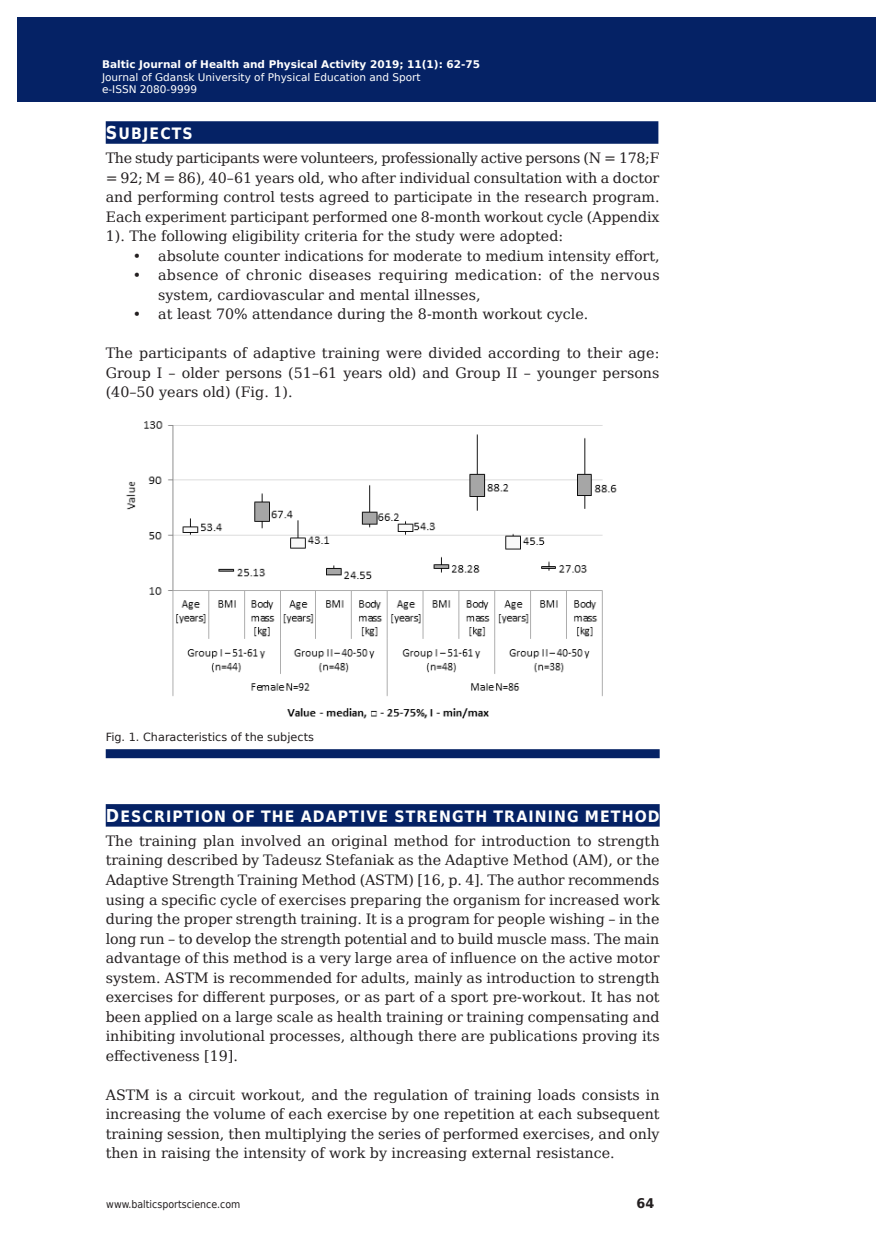
<style>
.page{position:relative;width:893px;height:1255px;background:#fff}
.page>*{position:absolute;margin:0;border:0;box-sizing:border-box;transform-origin:0 0}
.t1{font:700 15.75px "DejaVu Sans Condensed";letter-spacing:.07em;color:#fff}
.t2{font:14.25px/19.5px "DejaVu Serif";color:#231f20;text-align:justify}
.t3{font:14.25px/19.5px "DejaVu Serif";letter-spacing:.02em;color:#231f20}
.t4{font:700 13.35px "DejaVu Sans";color:#231f20;scale:.96 1}
.t5{font:11.25px "DejaVu Sans";color:#231f20}
.t6{font:10.5px/12.6px "DejaVu Sans";color:#fff}
.t7{font:700 10.5px "DejaVu Sans";color:#fff}
.t8{font:10.5px "DejaVu Sans Condensed";color:#231f20}
.s1{font-size:17.85px}
</style>
<div class="page">
<div style="left:17px;top:17px;width:855px;height:85px;background:#052265"></div>
<div style="left:106px;top:121px;width:552px;height:23px;background:#052265"></div>
<div style="left:106px;top:749px;width:554px;height:9px;background:#052265"></div>
<div style="left:106px;top:804px;width:554px;height:22px;background:#052265"></div>
<img style="left:126px;top:421px;width:491px;height:298px">
<p class="t7" style="left:108px;top:55px;width:358px">Baltic Journal of Health and Physical Activity 2014; 1(1): 1-4</p>
<p class="t6" style="left:108px;top:70px;width:320px">Journal of Gdansk University of Physical Education and Sport e-I SN 2080-</p>
<p class="t7" style="left:102px;top:56px;width:380px">Baltic Journal of Health and Physical Activity 2019; 11(1): 62-75</p>
<p class="t6" style="left:102px;top:70px;width:320px">Journal of Gdansk University of Physical Education and Sport</p>
<p class="t6" style="left:102px;top:83px;width:102px">e-ISSN 2080-99999</p>
<p class="t1" style="left:106px;top:121px;width:89px"><span class="s1">S</span>UBJECTS</p>
<p class="t2" style="left:106px;top:148px;width:555px">The study participants were volunteers, professionally active persons (N = 178;F = 92; M = 86), 40–61 years old, who after individual consultation with a doctor and performing control tests agreed to participate in the research program.<br>Each experiment participant performed one 8-month workout cycle (Appendix 1). The following eligibility criteria for the study were adopted:</p>
<p class="t2" style="left:133px;top:245px;width:528px">• absolute counter indications for moderate to medium intensity effort,</p>
<p class="t3" style="left:158px;top:265px;width:503px;text-indent:-25px">• absence of chronic diseases requiring medication: of the nervous system, cardiovascular and mental illnesses,</p>
<p class="t2" style="left:133px;top:304px;width:457px">• at least 70% attendance during the 8-month workout cycle.</p>
<p class="t2" style="left:106px;top:343px;width:555px">The participants of adaptive training were divided according to their age:<br>Group I – older persons (51–61 years old) and Group II – younger persons (40–50 years old) (Fig. 1).</p>
<p class="t5" style="left:106px;top:727px;width:210px">Fig. 1. Characteristics of the subjects</p>
<p class="t1" style="left:106px;top:803px;width:555px"><span class="s1">D</span>ESCRIPTION OF THE ADAPTIVE STRENGTH TRAINING METHOD</p>
<p class="t2" style="left:106px;top:830px;width:555px">The training plan involved an original method for introduction to strength training described by Tadeusz Stefaniak as the Adaptive Method (AM), or the Adaptive Strength Training Method (ASTM) [16, p. 4]. The author recommends using a specific cycle of exercises preparing the organism for increased work during the proper strength training. It is a program for people wishing – in the long run – to develop the strength potential and to build muscle mass. The main advantage of this method is a very large area of influence on the active motor system. ASTM is recommended for adults, mainly as introduction to strength exercises for different purposes, or as part of a sport pre-workout. It has not been applied on a large scale as health training or training compensating and inhibiting involutional processes, although there are publications proving its effectiveness [19].</p>
<p class="t2" style="left:106px;top:1084px;width:555px">ASTM is a circuit workout, and the regulation of training loads consists in increasing the volume of each exercise by one repetition at each subsequent training session, then multiplying the series of performed exercises, and only then in raising the intensity of work by increasing external resistance.</p>
<p class="t8" style="left:106px;top:1195px;width:136px">www.balticsportscience.com</p>
<p class="t4" style="left:636px;top:1192px;width:20px">64</p>
</div>
